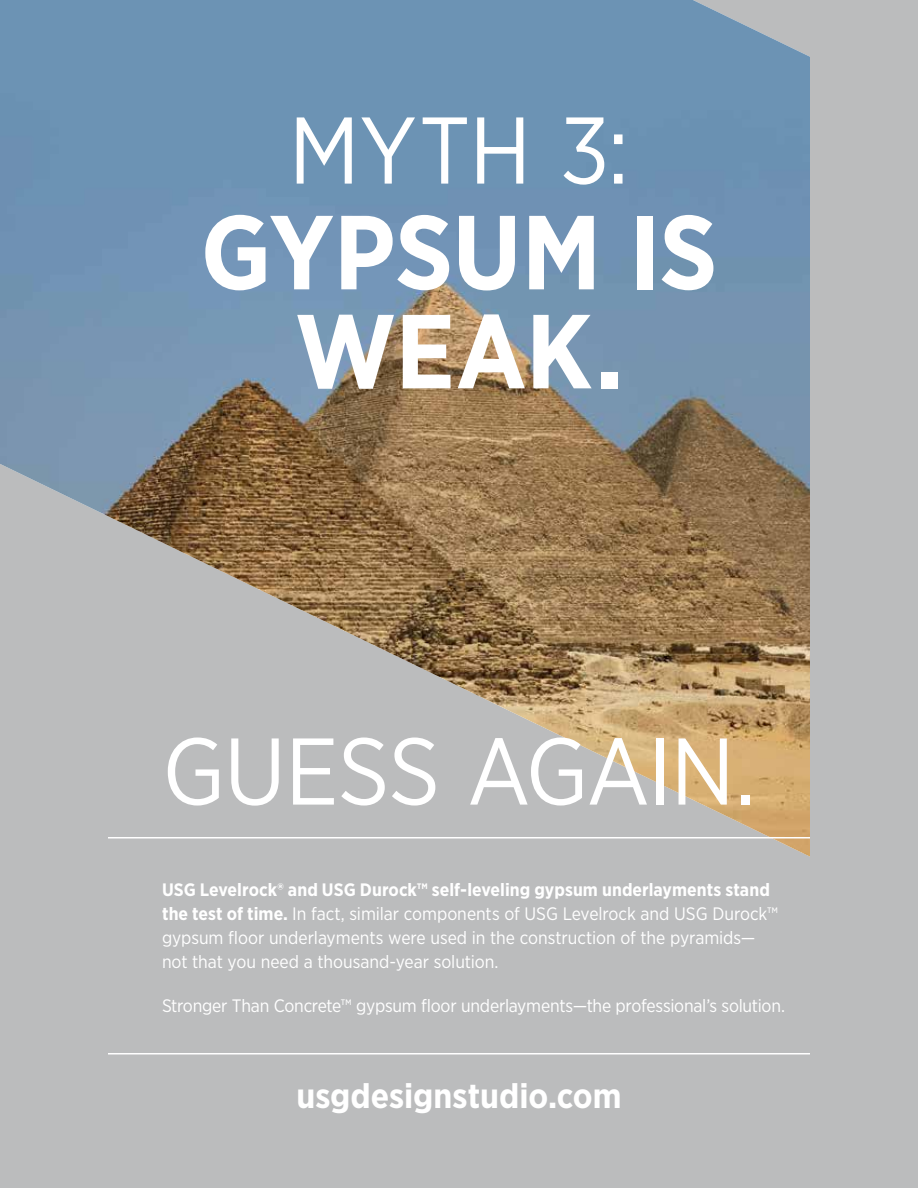
<style>
.page{position:relative;width:918px;height:1188px;background:#bbbcbd}
.page>*{position:absolute;margin:0;border:0;box-sizing:border-box;transform-origin:0 0}
.t1{font:700 105px/99px "Gotham Narrow";letter-spacing:-.005em;color:#fff;text-align:center}
.t2{font:94.5px "Gotham Narrow";letter-spacing:-.015em;color:#fff}
.t3{font:700 34.5px "Gotham Narrow";color:#fff}
.t4{font:18px/24px "Gotham Narrow";letter-spacing:-.01em;color:#fff}
.s1{font-weight:700}
</style>
<div class="page">
<img style="left:0;top:0;width:810px;height:857px">
<hr style="left:108px;top:837px;width:702px;height:1px;background:#fff">
<hr style="left:108px;top:1053px;width:702px;height:1px;background:#fff">
<h2 class="t2" style="left:289px;top:92px;width:342px">MYTH 3:</h2>
<h1 class="t1" style="left:201px;top:202px;width:518px">GYPSUM IS<br>WEAK.</h1>
<h2 class="t2" style="left:162px;top:713px;width:595px">GUESS AGAIN.</h2>
<p class="t4" style="left:162px;top:877px;width:618px"><span class="s1">USG</span> <span class="s1">Levelrock® and USG Durock™ self-leveling gypsum underlayments stand the test of time.</span> In fact, similar components of USG Levelrock and USG Durock™ gypsum floor underlayments were used in the construction of the pyramids— not that you need a thousand-year solution.</p>
<p class="t4" style="left:162px;top:993px;width:625px">Stronger Than Concrete™ gypsum floor underlayments—the professional’s solution.</p>
<h3 class="t3" style="left:296px;top:1073px;width:327px">usgdesignstudio.com</h3>
</div>
